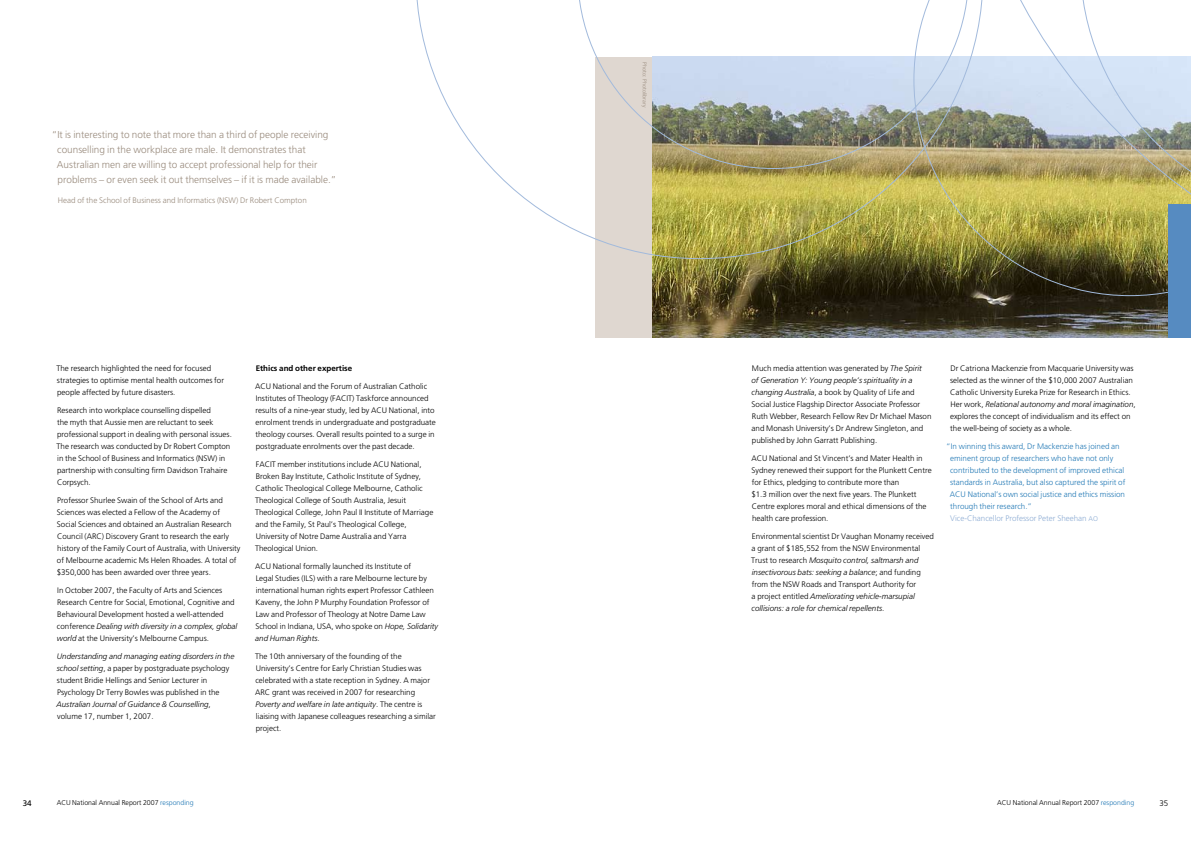
<style>
.page{position:relative;width:1191px;height:842px;background:#fff}
.page>*{position:absolute;margin:0;border:0;box-sizing:border-box;transform-origin:0 0}
.t1{font:300 10px/15px "Frutiger";color:#998b7d}
.t2{font:300 8px/12px "Frutiger";color:#000}
.t3{font:300 8px/12px "Frutiger";color:#2178b5}
.t4{font:300 8px "Frutiger";color:#998b7d}
.t5{font:700 8px "Frutiger";color:#000}
.t6{font:8px "Frutiger";color:#000}
.t7{font:300 7px "Frutiger";color:#000}
.t8{font:300 5.5px "Frutiger";color:#998b7d}
.s1{font-style:italic}
.s2{color:#8eadd4}
.s3{font-family:"Frutiger Light SC850";font-weight:400;font-size:6.8px;color:#8eadd4}
.s4{color:#2178b5}
</style>
<div class="page">
<img style="left:652px;top:259px;width:516px;height:78px">
<div style="left:595px;top:57px;width:57px;height:280px;background:#dfd7d0"></div>
<svg style="left:416px;top:0;width:497px;height:259px"></svg>
<svg style="left:577px;top:0;width:336px;height:169px"></svg>
<img style="left:913px;top:0;width:278px;height:296px">
<div style="left:1168px;top:204px;width:23px;height:133px;background:#568bc1"></div>
<p class="t1" style="left:57px;top:127px;width:281px;text-indent:-5px">“It is interesting to note that more than a third of people receiving counselling in the workplace are male. It demonstrates that Australian men are willing to accept professional help for their problems – or even seek it out themselves – if it is made available.”</p>
<p class="t4" style="left:58px;top:195px;width:250px">Head of the School of Business and Informatics (NSW) Dr Robert Compton</p>
<p class="t2" style="left:57px;top:362px;width:169px">The research highlighted the need for focused strategies to optimise mental health outcomes for people affected by future disasters.</p>
<p class="t2" style="left:57px;top:404px;width:177px">Research into workplace counselling dispelled<br>the myth that Aussie men are reluctant to seek professional support in dealing with personal issues.<br>The research was conducted by Dr Robert Compton in the School of Business and Informatics (NSW) in partnership with consulting firm Davidson Trahaire Corpsych.</p>
<p class="t2" style="left:57px;top:494px;width:185px">Professor Shurlee Swain of the School of Arts and Sciences was elected a Fellow of the Academy of Social Sciences and obtained an Australian Research Council (ARC) Discovery Grant to research the early history of the Family Court of Australia, with U niversity of Melbourne academic Ms Helen Rhoades. A total of $350,000 has been awarded over three years.</p>
<p class="t2" style="left:57px;top:584px;width:182px">In October 2007, the Faculty of Arts and Sciences Research Centre for Social, Emotional, Cognitive and Behavioural Development hosted a well-attended conference <span class="s1">Dealing with diversity in a complex, global world</span> at the U niversity’s Melbourne Campus.</p>
<p class="t2" style="left:56px;top:650px;width:179px"><span class="s1">Understanding and managing eating disorders in the school setting</span>, a paper by postgraduate psychology student Bridie Hellings and Senior Lecturer in Psychology Dr Terry Bowles was published in the <span class="s1">Australian Journal of Guidance &amp; Counselling</span>, volume 17, number 1, 2007.</p>
<p class="t5" style="left:256px;top:364px;width:98px">Ethics and other expertise</p>
<p class="t2" style="left:255px;top:380px;width:182px">ACU National and the Forum of Australian Catholic Institutes of Theology (FACIT) Taskforce announced results of a nine-year study, led by ACU National, into enrolment trends in undergraduate and postgraduate theology courses. Overall results pointed to a surge in postgraduate enrolments over the past decade.</p>
<p class="t2" style="left:255px;top:458px;width:180px">FACIT member institutions include ACU National, Broken Bay Institute, Catholic Institute of Sydney, Catholic Theological College Melbourne, Catholic Theological College of South Australia, Jesuit Theological College, John Paul II Institute of Marriage and the Family, St Paul’s Theological College,<br>U niversity of Notre Dame Australia and Yarra Theological U nion.</p>
<p class="t2" style="left:255px;top:560px;width:184px">ACU National formally launched its Institute of<br>Legal Studies (ILS) with a rare Melbourne lecture by international human rights expert Professor Cathleen Kaveny, the John P Murphy Foundation Professor of Law and Professor of Theology at Notre Dame Law School in Indiana, USA, who spoke on <span class="s1">Hope, Solidarity and Human Rights</span>.</p>
<p class="t2" style="left:255px;top:650px;width:182px">The 10th anniversary of the founding of the<br>U niversity’s Centre for Early Christian Studies was celebrated with a state reception in Sydney. A major ARC grant was received in 2007 for researching <span class="s1">Poverty and welfare in late antiquity</span>. The centre is liaising with Japanese colleagues researching a similar project.</p>
<p class="t8" style="left:648px;top:62px;width:46px;rotate:90deg">Photo: Photolibrary</p>
<p class="t2" style="left:751px;top:362px;width:182px">Much media attention was generated by <span class="s1">The Spirit<br>of Generation Y: Young people’s spirituality in a changing Australia</span>, a book by Quality of Life and Social Justice Flagship Director Associate Professor Ruth Webber, Research Fellow Rev Dr Michael Mason and Monash U niversity’s Dr Andrew Singleton, and published by John Garratt Publishing.</p>
<p class="t2" style="left:751px;top:452px;width:182px">ACU National and St Vincent’s and Mater Health in Sydney renewed their support for the Plunkett Centre for Ethics, pledging to contribute more than<br>$1.3 million over the next five years. The Plunkett Centre explores moral and ethical dimensions of the health care profession.</p>
<p class="t2" style="left:751px;top:530px;width:184px">Environmental scientist Dr Vaughan Monamy received a grant of $185,552 from the NSW Environmental Trust to research <span class="s1">Mosquito control, saltmarsh and insectivorous bats: seeking a balance</span>; and funding from the NSW Roads and Transport Authority for<br>a project entitled <span class="s1">Ameliorating vehicle-marsupial collisions: a role for chemical repellents</span>.</p>
<p class="t2" style="left:950px;top:362px;width:187px">Dr Catriona Mackenzie from Macquarie U niversity was selected as the winner of the $10,000 2007 Australian Catholic U niversity Eureka Prize for Research in Ethics.<br>H er work, <span class="s1">Relational autonomy and moral imagination</span>, explores the concept of individualism and its effect on the well-being of society as a whole.</p>
<p class="t3" style="left:950px;top:440px;width:177px;text-indent:-4px">“In winning this award, Dr Mackenzie has joined an eminent group of researchers who have not only contributed to the development of improved ethical standards in Australia, but also captured the spirit of ACU National’s own social justice and ethics mission through their research.”<br><span class="s2">Vice-Chancellor Professor Peter Sheehan</span> <span class="s3">ao</span></p>
<p class="t7" style="left:57px;top:798px;width:138px">ACU National Annual Report 2007 <span class="s4">responding</span></p>
<p class="t7" style="left:997px;top:798px;width:138px">ACU National Annual Report 2007 <span class="s4">responding</span></p>
<p class="t6" style="left:23px;top:798px;width:10px">34</p>
<p class="t2" style="left:1159px;top:797px;width:10px">35</p>
</div>
